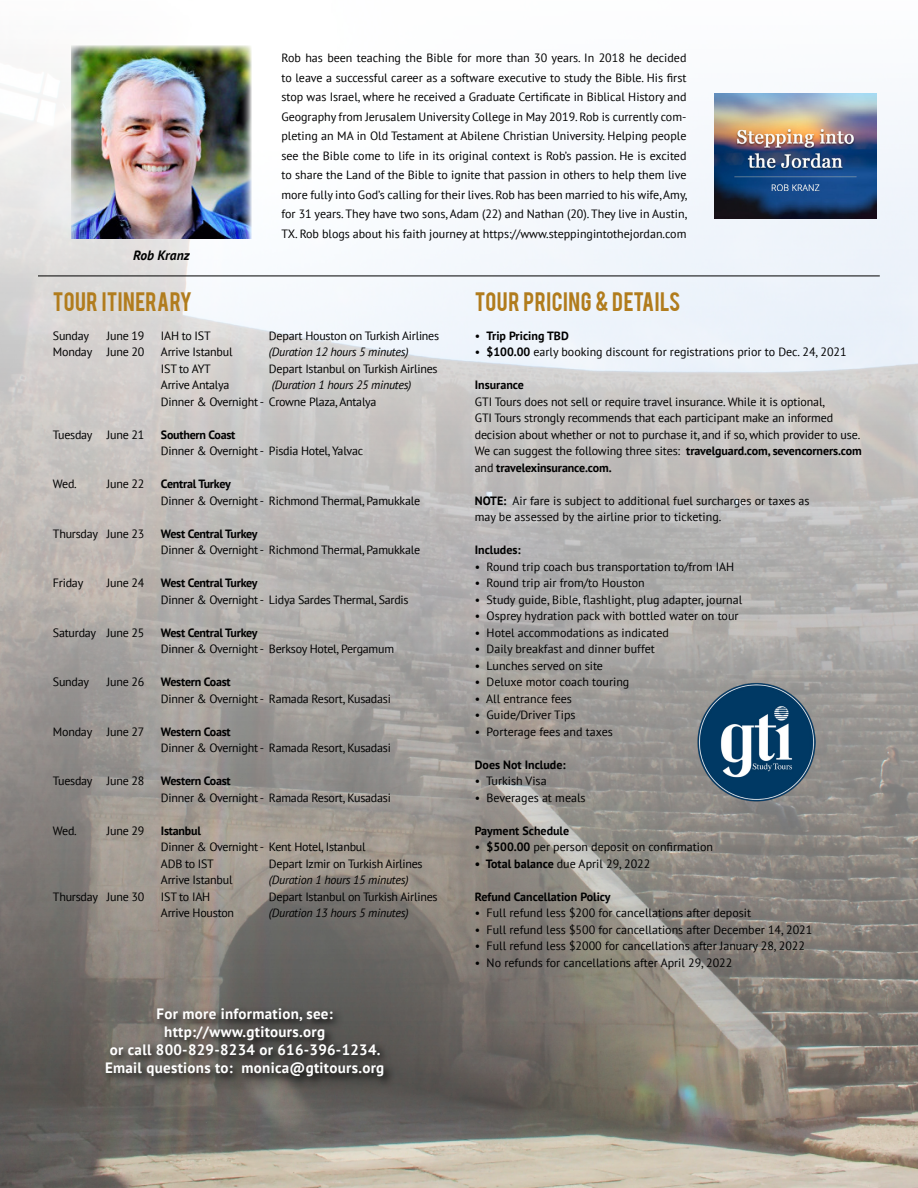
<style>
.page{position:relative;width:918px;height:1188px;background:#fff}
.page>*{position:absolute;margin:0;border:0;box-sizing:border-box;transform-origin:0 0}
.t1{font:21px "Bebas";letter-spacing:.02em;color:#b17c1d}
.t2{font:700 15px/18px "PT Sans";letter-spacing:.02em;color:#fff;text-align:center}
.t3{font:italic 700 13.5px "PT Sans";color:#000}
.t4{font:12px/19.5px "PT Sans";letter-spacing:-.01em;color:#000}
.t5{font:700 12px "PT Sans";letter-spacing:-.02em;color:#000}
.t6{font:italic 12px "PT Sans";letter-spacing:-.02em;color:#000}
.t7{font:700 12px "PT Sans";color:#000}
.s1{font-weight:400}
.s2{font-weight:700}
</style>
<div class="page">
<img style="left:0;top:49px;width:918px;height:1139px">
<img style="left:71px;top:45px;width:180px;height:193px">
<img style="left:714px;top:94px;width:162px;height:124px">
<hr style="left:38px;top:276px;width:842px;height:1px;background:#000">
<svg style="left:102px;top:1004px;width:293px;height:84px;background:#575450"></svg>
<img style="left:698px;top:683px;width:118px;height:118px">
<p class="t3" style="left:133px;top:246px;width:58px">Rob Kranz</p>
<p class="t4" style="left:281px;top:48px;width:407px;text-align:justify">Rob has been teaching the Bible for more than 30 years. In 2018 he decided to leave a successful career as a software executive to study the Bible. His first stop was Israel, where he received a Graduate Certificate in Biblical History and Geography from Jerusalem University College in May 2019. Rob is currently com&shy;pleting an MA in Old Testament at Abilene Christian University. Helping people see the Bible come to life in its original context is Rob’s passion. He is excited to share the Land of the Bible to ignite that passion in others to help them live more fully into God’s calling for their lives. Rob has been married to his wife, Amy, for 31 years. They have two sons, Adam (22) and Nathan (20). They live in Austin, TX. Rob blogs about his faith journey at https://www.steppingintothejordan.com</p>
<h1 class="t1" style="left:53px;top:286px;width:141px">TOUR ITINERARY</h1>
<h1 class="t1" style="left:475px;top:287px;width:207px">TOUR PRICING &amp; DETAILS</h1>
<p class="t4" style="left:53px;top:325px;width:38px">Sunday</p>
<p class="t4" style="left:107px;top:325px;width:39px">June 19</p>
<p class="t4" style="left:161px;top:325px;width:51px">IAH to IST</p>
<p class="t4" style="left:269px;top:325px;width:172px">Depart Houston on Turkish Airlines</p>
<p class="t4" style="left:53px;top:342px;width:93px">Monday June 20</p>
<p class="t4" style="left:161px;top:342px;width:73px">Arrive Istanbul</p>
<p class="t6" style="left:269px;top:344px;width:141px">(Duration 12 hours 5 minutes)</p>
<p class="t4" style="left:161px;top:358px;width:51px">IST to AYT</p>
<p class="t4" style="left:269px;top:358px;width:170px">Depart Istanbul on Turkish Airlines</p>
<p class="t4" style="left:161px;top:375px;width:70px">Arrive Antalya</p>
<p class="t6" style="left:272px;top:377px;width:141px">(Duration 1 hours 25 minutes)</p>
<p class="t4" style="left:161px;top:391px;width:217px">Dinner &amp; Overnight - Crowne Plaza, Antalya</p>
<p class="t4" style="left:53px;top:424px;width:93px">Tuesday June 21</p>
<p class="t5" style="left:161px;top:427px;width:76px">Southern Coast</p>
<p class="t4" style="left:161px;top:441px;width:204px">Dinner &amp; Overnight - Pisdia Hotel, Yalvac</p>
<p class="t4" style="left:53px;top:474px;width:25px">Wed.</p>
<p class="t4" style="left:107px;top:474px;width:39px">June 22</p>
<p class="t5" style="left:161px;top:476px;width:71px">Central Turkey</p>
<p class="t4" style="left:161px;top:490px;width:261px">Dinner &amp; Overnight - Richmond Thermal, Pamukkale</p>
<p class="t4" style="left:53px;top:523px;width:93px">Thursday June 23</p>
<p class="t5" style="left:161px;top:526px;width:98px">West Central Turkey</p>
<p class="t4" style="left:161px;top:540px;width:261px">Dinner &amp; Overnight - Richmond Thermal, Pamukkale</p>
<p class="t4" style="left:53px;top:573px;width:32px">Friday</p>
<p class="t4" style="left:107px;top:573px;width:39px">June 24</p>
<p class="t5" style="left:161px;top:575px;width:98px">West Central Turkey</p>
<p class="t4" style="left:161px;top:589px;width:249px">Dinner &amp; Overnight - Lidya Sardes Thermal, Sardis</p>
<p class="t4" style="left:53px;top:622px;width:93px">Saturday June 25</p>
<p class="t5" style="left:161px;top:625px;width:98px">West Central Turkey</p>
<p class="t4" style="left:161px;top:639px;width:235px">Dinner &amp; Overnight - Berksoy Hotel, Pergamum</p>
<p class="t4" style="left:53px;top:672px;width:38px">Sunday</p>
<p class="t4" style="left:107px;top:672px;width:39px">June 26</p>
<p class="t5" style="left:161px;top:674px;width:71px">Western Coast</p>
<p class="t4" style="left:161px;top:688px;width:231px">Dinner &amp; Overnight - Ramada Resort, Kusadasi</p>
<p class="t4" style="left:53px;top:721px;width:93px">Monday June 27</p>
<p class="t5" style="left:161px;top:724px;width:71px">Western Coast</p>
<p class="t4" style="left:161px;top:738px;width:231px">Dinner &amp; Overnight - Ramada Resort, Kusadasi</p>
<p class="t4" style="left:53px;top:771px;width:93px">Tuesday June 28</p>
<p class="t5" style="left:161px;top:773px;width:71px">Western Coast</p>
<p class="t4" style="left:161px;top:787px;width:231px">Dinner &amp; Overnight - Ramada Resort, Kusadasi</p>
<p class="t4" style="left:53px;top:820px;width:25px">Wed.</p>
<p class="t4" style="left:107px;top:820px;width:39px">June 29</p>
<p class="t5" style="left:161px;top:823px;width:41px">Istanbul</p>
<p class="t4" style="left:161px;top:838px;width:206px;line-height:16.5px">Dinner &amp; Overnight - Kent Hotel, Istanbul<br>ADB to IST</p>
<p class="t4" style="left:269px;top:853px;width:155px">Depart Izmir on Turkish Airlines</p>
<p class="t4" style="left:161px;top:870px;width:73px">Arrive Istanbul</p>
<p class="t6" style="left:269px;top:872px;width:141px">(Duration 1 hours 15 minutes)</p>
<p class="t4" style="left:53px;top:886px;width:93px">Thursday June 30</p>
<p class="t4" style="left:161px;top:886px;width:51px">IST to IAH</p>
<p class="t4" style="left:269px;top:886px;width:170px">Depart Istanbul on Turkish Airlines</p>
<p class="t4" style="left:161px;top:903px;width:75px">Arrive Houston</p>
<p class="t6" style="left:269px;top:905px;width:141px">(Duration 13 hours 5 minutes)</p>
<p class="t2" style="left:105px;top:1005px;width:281px">For more information, see: http://www.gtitours.org<br>or call 800-829-8234 or 616-396-1234.<br>Email questions to: monica@gtitours.org</p>
<p class="t7" style="left:475px;top:328px;width:95px"><span class="s1">•</span> Trip Pricing TBD</p>
<p class="t4" style="left:475px;top:342px;width:373px">• <span class="s2">$100.00</span> early booking discount for registrations prior to Dec. 24, 2021</p>
<p class="t7" style="left:475px;top:377px;width:51px">Insurance</p>
<p class="t4" style="left:475px;top:393px;width:388px;line-height:16.5px">GTI Tours does not sell or require travel insurance. While it is optional,<br>GTI Tours strongly recommends that each participant make an informed decision about whether or not to purchase it, and if so, which provider to use.<br>We can suggest the following three sites: <span class="s2">travelguard.com, sevencorners.com </span>and <span class="s2">travelexinsurance.com.</span></p>
<p class="t4" style="left:475px;top:492px;width:336px;line-height:16.5px"><span class="s2">NOTE:</span> Air fare is subject to additional fuel surcharges or taxes as may be assessed by the airline prior to ticketing.</p>
<p class="t7" style="left:475px;top:542px;width:47px">Includes:</p>
<p class="t4" style="left:475px;top:556px;width:261px">• Round trip coach bus transportation to/from IAH</p>
<p class="t4" style="left:475px;top:573px;width:171px">• Round trip air from/to Houston</p>
<p class="t4" style="left:475px;top:589px;width:269px">• Study guide, Bible, flashlight, plug adapter, journal</p>
<p class="t4" style="left:475px;top:606px;width:265px">• Osprey hydration pack with bottled water on tour</p>
<p class="t4" style="left:475px;top:622px;width:196px">• Hotel accommodations as indicated</p>
<p class="t4" style="left:475px;top:639px;width:182px">• Daily breakfast and dinner buffet</p>
<p class="t4" style="left:475px;top:655px;width:130px">• Lunches served on site</p>
<p class="t4" style="left:475px;top:672px;width:156px">• Deluxe motor coach touring</p>
<p class="t4" style="left:475px;top:688px;width:99px">• All entrance fees</p>
<p class="t4" style="left:475px;top:705px;width:102px">• Guide/Driver Tips</p>
<p class="t4" style="left:475px;top:721px;width:140px">• Porterage fees and taxes</p>
<p class="t7" style="left:475px;top:757px;width:92px">Does Not Include:</p>
<p class="t4" style="left:475px;top:771px;width:73px">• Turkish Visa</p>
<p class="t4" style="left:475px;top:787px;width:112px">• Beverages at meals</p>
<p class="t7" style="left:475px;top:823px;width:96px">Payment Schedule</p>
<p class="t4" style="left:475px;top:837px;width:240px">• <span class="s2">$500.00</span> per person deposit on confirmation</p>
<p class="t4" style="left:475px;top:853px;width:177px"><span class="s2">• Total balance</span> due April 29, 2022</p>
<p class="t7" style="left:475px;top:889px;width:137px">Refund Cancellation Policy</p>
<p class="t4" style="left:475px;top:903px;width:278px">• Full refund less $200 for cancellations after deposit</p>
<p class="t4" style="left:475px;top:919px;width:339px">• Full refund less $500 for cancellations after December 14, 2021</p>
<p class="t4" style="left:475px;top:936px;width:332px">• Full refund less $2000 for cancellations after January 28, 2022</p>
<p class="t4" style="left:475px;top:952px;width:259px">• No refunds for cancellations after April 29, 2022</p>
</div>
